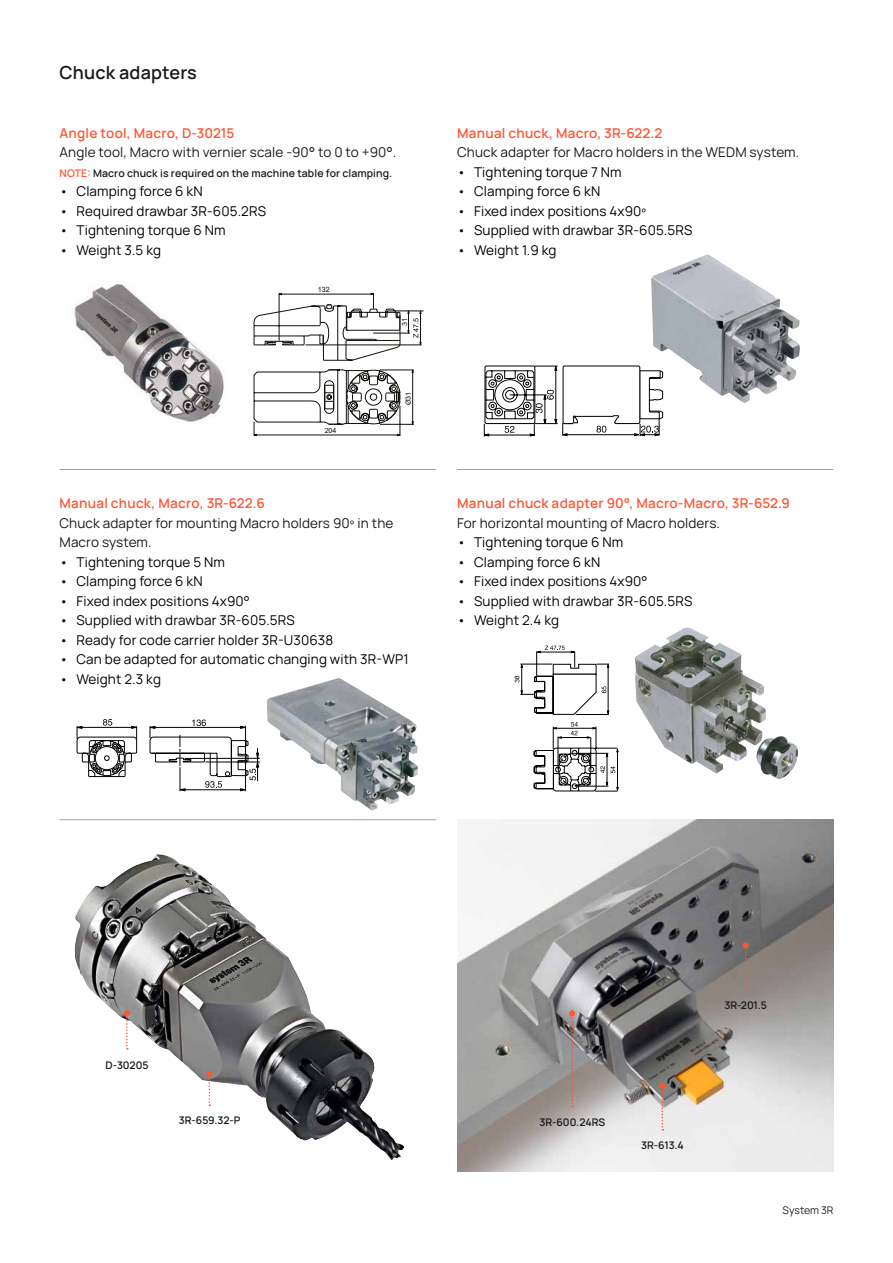
<style>
.page{position:relative;width:893px;height:1263px;background:#fff}
.page>*{position:absolute;margin:0;border:0;box-sizing:border-box;transform-origin:0 0}
.t1{font:600 18px "Manrope";letter-spacing:.01em;color:#191919}
.t2{font:13.5px "Manrope";letter-spacing:.01em;color:#000}
.t3{font:13.5px/19.5px "Manrope";letter-spacing:.01em;color:#191919}
.t4{font:600 13.5px "Manrope";letter-spacing:.02em;color:#ff5532}
.t5{font:600 10.5px "Manrope";letter-spacing:.01em;color:#191919}
.t6{font:10.5px "Manrope";letter-spacing:-.005em;color:#231f20}
.t7{font:7.2px "Arial";color:#12100b}
.s1{font-weight:600;color:#ff5532}
.s2{color:#000}
.s3{color:#ff5532}
</style>
<div class="page">
<hr style="left:60px;top:469px;width:376px;height:1px;background:#a0a0a0">
<hr style="left:457px;top:469px;width:376px;height:1px;background:#a0a0a0">
<hr style="left:60px;top:819px;width:376px;height:1px;background:#a0a0a0">
<img style="left:457px;top:819px;width:376px;height:352px">
<svg style="left:484px;top:365px;width:179px;height:72px"></svg>
<img style="left:267px;top:678px;width:151px;height:132px">
<svg style="left:76px;top:719px;width:184px;height:73px"></svg>
<hr style="left:185px;top:758px;width:75px;height:1px;background:#000">
<img style="left:74px;top:854px;width:330px;height:306px">
<svg style="left:515px;top:646px;width:104px;height:146px"></svg>
<img style="left:635px;top:628px;width:163px;height:151px">
<img style="left:651px;top:255px;width:149px;height:148px">
<img style="left:74px;top:282px;width:150px;height:140px">
<svg style="left:254px;top:293px;width:170px;height:143px"></svg>
<svg style="left:659px;top:1083px;width:6px;height:47px"></svg>
<svg style="left:569px;top:1010px;width:6px;height:97px"></svg>
<svg style="left:743px;top:942px;width:6px;height:48px"></svg>
<svg style="left:206px;top:1072px;width:6px;height:34px"></svg>
<svg style="left:124px;top:1010px;width:6px;height:39px"></svg>
<h1 class="t1" style="left:60px;top:58px;width:139px">Chuck adapters</h1>
<p class="t3" style="left:60px;top:122px;width:338px"><span class="s1">Angle tool, Macro, D-30215<br></span>Angle tool, Macro with vernier scale -90<span class="s2">°</span> to 0 to +90<span class="s2">°</span>.</p>
<p class="t5" style="left:60px;top:164px;width:334px"><span class="s3">NOTE:</span> Macro chuck is required on the machine table for clamping.</p>
<p class="t2" style="left:60px;top:181px;width:145px">• Clamping force 6 kN</p>
<p class="t2" style="left:60px;top:200px;width:208px">• Required drawbar 3R-605.2RS</p>
<p class="t2" style="left:60px;top:220px;width:168px">• Tightening torque 6 Nm</p>
<p class="t2" style="left:60px;top:239px;width:103px">• Weight 3.5 kg</p>
<p class="t7" style="left:318px;top:285px;width:13px">132</p>
<p class="t7" style="left:325px;top:426px;width:13px">204</p>
<p class="t7" style="left:400px;top:326px;width:9px;rotate:-90deg">31</p>
<p class="t7" style="left:411px;top:338px;width:22px;rotate:-89deg">Z 47.5</p>
<p class="t7" style="left:403px;top:405px;width:15px;rotate:-90deg">Ø31</p>
<p class="t4" style="left:60px;top:492px;width:207px">Manual chuck, Macro, 3R-622.6</p>
<p class="t3" style="left:60px;top:512px;width:335px">Chuck adapter for mounting Macro holders 90º in the<br>Macro system.</p>
<p class="t2" style="left:60px;top:551px;width:167px">• Tightening torque 5 Nm</p>
<p class="t2" style="left:60px;top:571px;width:145px">• Clamping force 6 kN</p>
<p class="t2" style="left:60px;top:590px;width:192px">• Fixed index positions 4x90°</p>
<p class="t2" style="left:60px;top:610px;width:237px">• Supplied with drawbar 3R-605.5RS</p>
<p class="t2" style="left:60px;top:629px;width:275px">• Ready for code carrier holder 3R-U30638</p>
<p class="t2" style="left:60px;top:649px;width:351px">• Can be adapted for automatic changing with 3R-WP1</p>
<p class="t2" style="left:60px;top:668px;width:103px">• Weight 2.3 kg</p>
<p class="t4" style="left:457px;top:122px;width:207px">Manual chuck, Macro, 3R-622.2</p>
<p class="t3" style="left:457px;top:142px;width:344px">Chuck adapter for Macro holders in the WEDM system.</p>
<p class="t2" style="left:457px;top:161px;width:166px">• Tightening torque 7 Nm</p>
<p class="t2" style="left:457px;top:181px;width:145px">• Clamping force 6 kN</p>
<p class="t2" style="left:457px;top:200px;width:191px">• Fixed index positions 4x90º</p>
<p class="t2" style="left:457px;top:220px;width:237px">• Supplied with drawbar 3R-605.5RS</p>
<p class="t2" style="left:457px;top:239px;width:101px">• Weight 1.9 kg</p>
<p class="t4" style="left:457px;top:492px;width:334px">Manual chuck adapter 90°, Macro-Macro, 3R-652.9</p>
<p class="t3" style="left:457px;top:512px;width:264px">For horizontal mounting of Macro holders.</p>
<p class="t2" style="left:457px;top:532px;width:168px">• Tightening torque 6 Nm</p>
<p class="t2" style="left:457px;top:551px;width:145px">• Clamping force 6 kN</p>
<p class="t2" style="left:457px;top:571px;width:192px">• Fixed index positions 4x90°</p>
<p class="t2" style="left:457px;top:590px;width:237px">• Supplied with drawbar 3R-605.5RS</p>
<p class="t2" style="left:457px;top:610px;width:104px">• Weight 2.4 kg</p>
<p class="t5" style="left:106px;top:1057px;width:45px">D-30205</p>
<p class="t5" style="left:179px;top:1112px;width:63px">3R-659.32-P</p>
<p class="t5" style="left:724px;top:997px;width:44px">3R-201.5</p>
<p class="t5" style="left:539px;top:1114px;width:67px">3R-600.24RS</p>
<p class="t5" style="left:641px;top:1136px;width:44px">3R-613.4</p>
<p class="t6" style="left:783px;top:1202px;width:52px">System 3R</p>
</div>
